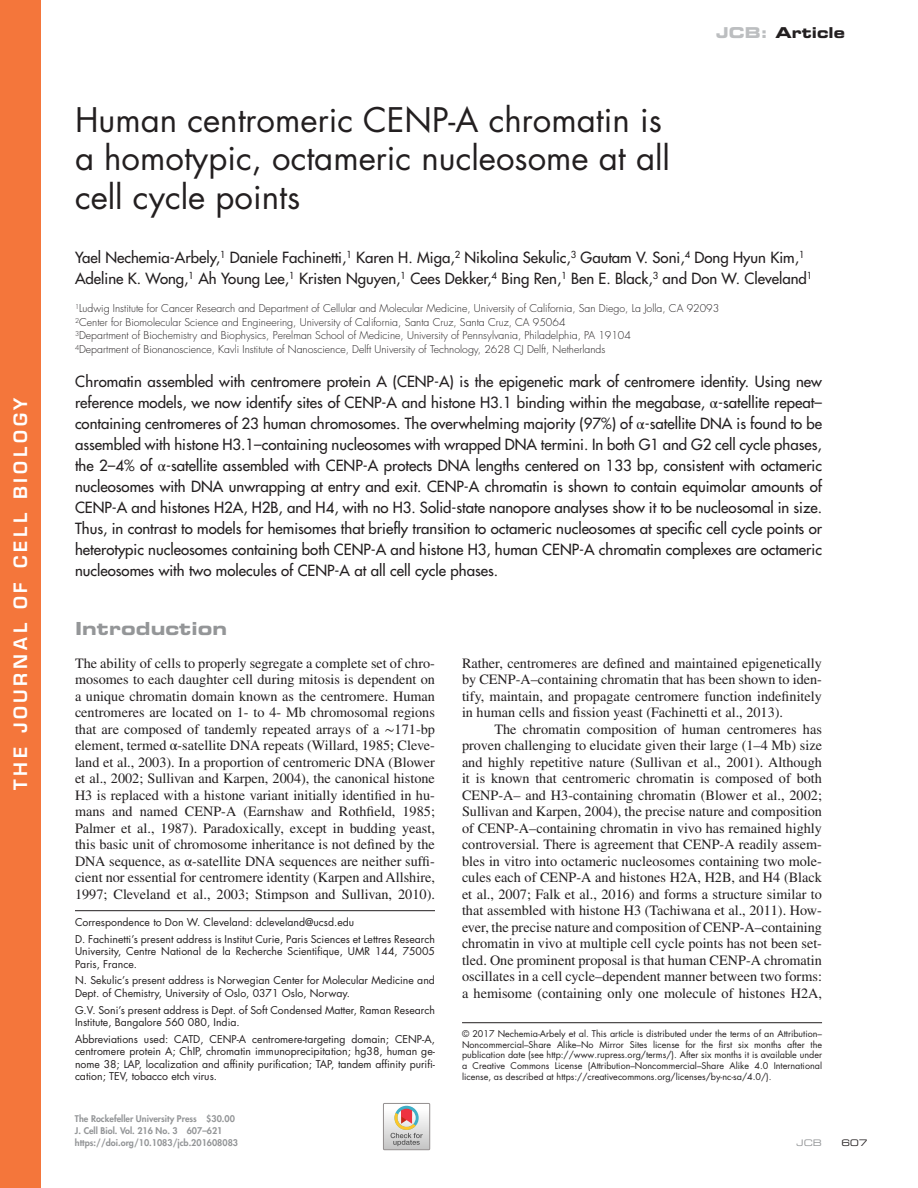
<style>
.page{position:relative;width:918px;height:1188px;background:#fff}
.page>*{position:absolute;margin:0;border:0;box-sizing:border-box;transform-origin:0 0}
.t1{font:33px/38.2px "Futura Std";color:#231f20}
.t2{font:600 18px "Eurostile LT Std";letter-spacing:.205em;color:#fff}
.t3{font:18px "Eurostile LT Std Bold Ex 2";letter-spacing:.005em;color:#949698}
.t4{font:500 15px/21px "Futura Std";color:#231f20;text-align:justify}
.t5{font:15px "Eurostile LT Std Bold Ex 2";color:#231f20}
.t6{font:14.25px/16.5px "Times LT Std";color:#231f20;text-align:justify}
.t7{font:10.5px/12.5px "Futura Std";color:#231f20}
.t8{font:300 10.5px/13.5px "Futura Std";color:#231f20}
.t9{font:9px/10.8px "Futura Std";color:#231f20;text-align:justify}
.t10{font:800 9px/12px "Futura Std";color:#949698}
.t11{font:9px "Eurostile LT Std Ex 2";color:#949698}
.t12{font:9px "Eurostile LT Std Ex 2";color:#231f20}
.s1{color:#bcbec0}
.s2{font-family:"STIX General";font-weight:400}
.s3{font-family:"STIX General"}
</style>
<div class="page">
<div style="left:0;top:0;width:40px;height:1188px;background:#f4763b"></div>
<svg style="left:383px;top:1103px;width:47px;height:47px"></svg>
<hr style="left:75px;top:910px;width:360px;height:1px;background:#231f20">
<hr style="left:462px;top:1022px;width:360px;height:1px;background:#231f20">
<p class="t2" style="left:9px;top:790px;width:395px;rotate:-90deg">THE JOURNAL OF CELL BIOLOGY</p>
<p class="t5" style="left:716px;top:22px;width:130px"><span class="s1">JCB:</span> Article</p>
<h1 class="t1" style="left:75px;top:101px;width:597px">Human centromeric CENP-A chromatin is a homotypic, octameric nucleosome at all cell cycle points</h1>
<p class="t4" style="left:75px;top:247px;width:739px">Yael Nechemia‑Arbely,<sup>1</sup> Daniele Fachinetti,<sup>1</sup> Karen H. Miga,<sup>2</sup> Nikolina Sekulic,<sup>3</sup> Gautam V. Soni,<sup>4</sup> Dong Hyun Kim,<sup>1<br></sup>Adeline K. Wong,<sup>1</sup> Ah Young Lee,<sup>1</sup> Kristen Nguyen,<sup>1</sup> Cees Dekker,<sup>4</sup> Bing Ren,<sup>1</sup> Ben E. Black,<sup>3</sup> and Don W. Cleveland<sup>1</sup></p>
<p class="t8" style="left:75px;top:302px;width:646px"><sup>1</sup>Ludwig Institute for Cancer Research and Department of Cellular and Molecular Medicine, University of California, San Diego, La Jolla, CA 92093<br><sup>2</sup>Center for Biomolecular Science and Engineering, University of California, Santa Cruz, Santa Cruz, CA 95064<br><sup>3</sup>Department of Biochemistry and Biophysics, Perelman School of Medicine, University of Pennsylvania, Philadelphia, PA 19104<br><sup>4</sup>Department of Bionanoscience, Kavli Institute of Nanoscience, Delft University of Technology, 2628 CJ Delft, Netherlands</p>
<p class="t4" style="left:75px;top:371px;width:749px">Chromatin assembled with centromere protein A (CENP-A) is the epigenetic mark of centromere identity. Using new reference models, we now identify sites of CENP-A and histone H3.1 binding within the megabase, <span class="s2">α</span>-satellite repeat– containing centromeres of 23 human chromosomes. The overwhelming majority (97%) of <span class="s2">α</span>-satellite DNA is found to be assembled with histone H3.1–containing nucleosomes with wrapped DNA termini. In both G1 and G2 cell cycle phases, the 2–4% of <span class="s2">α</span>-satellite assembled with CENP-A protects DNA lengths centered on 133 bp, consistent with octameric nucleosomes with DNA unwrapping at entry and exit. CENP-A chromatin is shown to contain equimolar amounts of CENP-A and histones H2A, H2B, and H4, with no H3. Solid-state nanopore analyses show it to be nucleosomal in size.<br>Thus, in contrast to models for hemisomes that briefly transition to octameric nucleosomes at specific cell cycle points or heterotypic nucleosomes containing both CENP-A and histone H3, human CENP-A chromatin complexes are octameric nucleosomes with two molecules of CENP-A at all cell cycle phases.</p>
<p class="t3" style="left:75px;top:615px;width:154px">Introduction</p>
<p class="t6" style="left:75px;top:654px;width:362px">The ability of cells to properly segregate a complete set of chro&shy;mosomes to each daughter cell during mitosis is dependent on a unique chromatin domain known as the centromere. Human centromeres are located on 1- to 4- Mb chromosomal regions that are composed of tandemly repeated arrays of a <span class="s3">∼</span>171-bp element, termed <span class="s3">α</span>-satellite DNA repeats (Willard, 1985; Cleve&shy;land et al., 2003). In a proportion of centromeric DNA (Blower et al., 2002; Sullivan and Karpen, 2004), the canonical histone H3 is replaced with a histone variant initially identified in hu&shy;mans and named CENP-A (Earnshaw and Rothfield, 1985; Palmer et al., 1987). Paradoxically, except in budding yeast, this basic unit of chromosome inheritance is not defined by the DNA sequence, as <span class="s3">α</span>-satellite DNA sequences are neither suffi&shy;cient nor essential for centromere identity (Karpen and Allshire, 1997; Cleveland et al., 2003; Stimpson and Sullivan, 2010).</p>
<p class="t6" style="left:462px;top:654px;width:362px">Rather, centromeres are defined and maintained epigenetically by CENP-A–containing chromatin that has been shown to iden&shy;tify, maintain, and propagate centromere function indefinitely in human cells and fission yeast (Fachinetti et al., 2013).</p>
<p class="t6" style="left:462px;top:720px;width:362px;text-indent:32px">The chromatin composition of human centromeres has proven challenging to elucidate given their large (1–4 Mb) size and highly repetitive nature (Sullivan et al., 2001). Although it is known that centromeric chromatin is composed of both CENP-A– and H3-containing chromatin (Blower et al., 2002; Sullivan and Karpen, 2004), the precise nature and composition of CENP-A–containing chromatin in vivo has remained highly controversial. There is agreement that CENP-A readily assem&shy;bles in vitro into octameric nucleosomes containing two mole&shy;cules each of CENP-A and histones H2A, H2B, and H4 (Black et al., 2007; Falk et al., 2016) and forms a structure similar to that assembled with histone H3 (Tachiwana et al., 2011). How&shy;ever, the precise nature and composition of CENP-A–containing chromatin in vivo at multiple cell cycle points has not been set&shy;tled. One prominent proposal is that human CENP-A chromatin oscillates in a cell cycle–dependent manner between two forms: a hemisome (containing only one molecule of histones H2A,</p>
<p class="t7" style="left:75px;top:914px;width:361px;line-height:16.8px">Correspondence to Don W. Cleveland: dcleveland@ucsd.edu<br>D. Fachinetti’s present address is Institut Curie, Paris Sciences et Lettres Research</p>
<p class="t7" style="left:75px;top:945px;width:362px">University, Centre National de la Recherche Scientifique, UMR 144, 75005<br>Paris, France.</p>
<p class="t7" style="left:75px;top:974px;width:361px">N. Sekulic’s present address is Norwegian Center for Molecular Medicine and<br>Dept. of Chemistry, University of Oslo, 0371 Oslo, Norway.</p>
<p class="t7" style="left:75px;top:1004px;width:362px">G.V. Soni’s present address is Dept. of Soft Condensed Matter, Raman Research<br>Institute, Bangalore 560 080, India.</p>
<p class="t7" style="left:75px;top:1033px;width:362px;text-align:justify">Abbreviations used: CATD, CENP-A centromere-targeting domain; CENP-A, centromere protein A; ChIP, chromatin immunoprecipitation; hg38, human ge&shy;nome 38; LAP, localization and affinity purification; TAP, tandem affinity purifi&shy;cation; TEV, tobacco etch virus.</p>
<p class="t9" style="left:462px;top:1028px;width:362px">© 2017 Nechemia-Arbely et al. This article is distributed under the terms of an Attribution– Noncommercial–Share Alike–No Mirror Sites license for the first six months after the publication date (see http://www.rupress.org/terms/). After six months it is available under a Creative Commons License (Attribution–Noncommercial–Share Alike 4.0 International license, as described at https://creativecommons.org/licenses/by-nc-sa/4.0/).</p>
<p class="t10" style="left:75px;top:1112px;width:165px">The Rockefeller University Press $30.00<br>J. Cell Biol. Vol. 216 No. 3 607–621 https://doi.org/10.1083/jcb.201608083</p>
<p class="t11" style="left:796px;top:1136px;width:27px">JCB</p>
<p class="t12" style="left:842px;top:1136px;width:28px">607</p>
</div>
